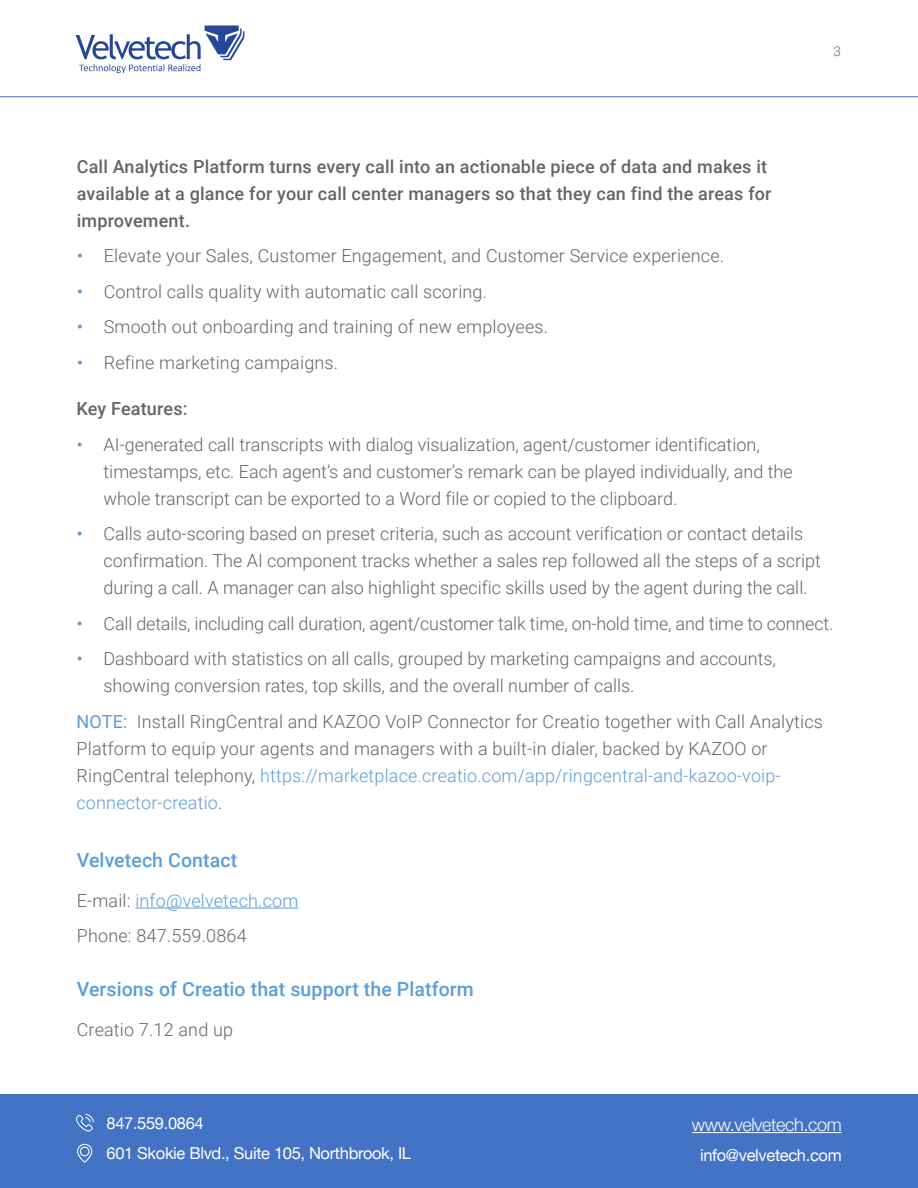
<style>
.page{position:relative;width:918px;height:1188px;background:#fff}
.page>*{position:absolute;margin:0;border:0;box-sizing:border-box;transform-origin:0 0}
.t1{font:500 19.5px "Roboto";letter-spacing:.005em;color:#5d9dd5}
.t2{font:300 18px/27px "Roboto";color:#656565}
.t3{font:500 18px/27px "Roboto";letter-spacing:.01em;color:#656565}
.t4{font:300 18px "Helvetica Neue";letter-spacing:-.02em;color:#fff}
.t5{font:16.5px/30px "Helvetica Neue";letter-spacing:-.02em;color:#fff}
.t6{font:300 13.5px "Roboto";color:#656565}
.s1{font-family:"Helvetica Neue";font-weight:400;color:#5d9dd5}
.s2{font-weight:400;color:#5d9dd5}
.s3{color:#5d9dd5}
</style>
<div class="page">
<hr style="left:0;top:96px;width:918px;height:1px;background:#4373c5">
<svg style="left:76px;top:26px;width:168px;height:47px"></svg>
<div style="left:0;top:1094px;width:918px;height:94px;background:#4373c5"></div>
<hr style="left:692px;top:1132px;width:150px;height:1px;background:#fff">
<svg style="left:76px;top:1114px;width:18px;height:18px"></svg>
<svg style="left:77px;top:1144px;width:15px;height:19px"></svg>
<hr style="left:135px;top:908px;width:163px;height:1px;background:#5d9dd5">
<p class="t3" style="left:77px;top:152px;width:696px">Call Analytics Platform turns every call into an actionable piece of data and makes it available at a glance for your call center managers so that they can find the areas for improvement.</p>
<p class="t2" style="left:77px;top:242px;width:649px"><span class="s1">•</span> Elevate your Sales, Customer Engagement, and Customer Service experience.</p>
<p class="t2" style="left:77px;top:277px;width:412px"><span class="s1">•</span> Control calls quality with automatic call scoring.</p>
<p class="t2" style="left:77px;top:313px;width:473px"><span class="s1">•</span> Smooth out onboarding and training of new employees.</p>
<p class="t2" style="left:77px;top:348px;width:263px"><span class="s1">•</span> Refine marketing campaigns.</p>
<p class="t6" style="left:834px;top:42px;width:9px">3</p>
<p class="t3" style="left:77px;top:395px;width:113px">Key Features:</p>
<p class="t2" style="left:104px;top:430px;width:691px;text-indent:-27px"><span class="s1">•</span> AI-generated call transcripts with dialog visualization, agent/customer identification, timestamps, etc. Each agent’s and customer’s remark can be played individually, and the whole transcript can be exported to a Word file or copied to the clipboard.</p>
<p class="t2" style="left:104px;top:520px;width:719px;text-indent:-27px"><span class="s1">•</span> Calls auto-scoring based on preset criteria, such as account verification or contact details confirmation. The AI component tracks whether a sales rep followed all the steps of a script during a call. A manager can also highlight specific skills used by the agent during the call.</p>
<p class="t2" style="left:77px;top:609px;width:758px"><span class="s1">•</span> Call details, including call duration, agent/customer talk time, on-hold time, and time to connect.</p>
<p class="t2" style="left:104px;top:645px;width:674px;text-indent:-27px"><span class="s1">•</span> Dashboard with statistics on all calls, grouped by marketing campaigns and accounts, showing conversion rates, top skills, and the overall number of calls.</p>
<p class="t2" style="left:77px;top:708px;width:748px"><span class="s2">NOTE:</span> Install RingCentral and KAZOO VoIP Connector for Creatio together with Call Analytics Platform to equip your agents and managers with a built-in dialer, backed by KAZOO or RingCentral telephony, <span class="s3">https://marketplace.creatio.com/app/ringcentral-and-kazoo-voip&shy;connector-creatio</span>.</p>
<p class="t1" style="left:77px;top:846px;width:162px">Velvetech Contact</p>
<p class="t2" style="left:77px;top:882px;width:223px;line-height:35.5px">E-mail: <span class="s3">info@velvetech.com<br></span>Phone: 847.559.0864</p>
<p class="t1" style="left:77px;top:976px;width:399px">Versions of Creatio that support the Platform</p>
<p class="t2" style="left:77px;top:1016px;width:158px">Creatio 7.12 and up</p>
<p class="t5" style="left:107px;top:1109px;width:306px">847.559.0864<br>601 Skokie Blvd., Suite 105, Northbrook, IL</p>
<p class="t4" style="left:692px;top:1110px;width:151px">www.velvetech.com</p>
<p class="t5" style="left:700px;top:1141px;width:143px">info@velvetech.com</p>
</div>
